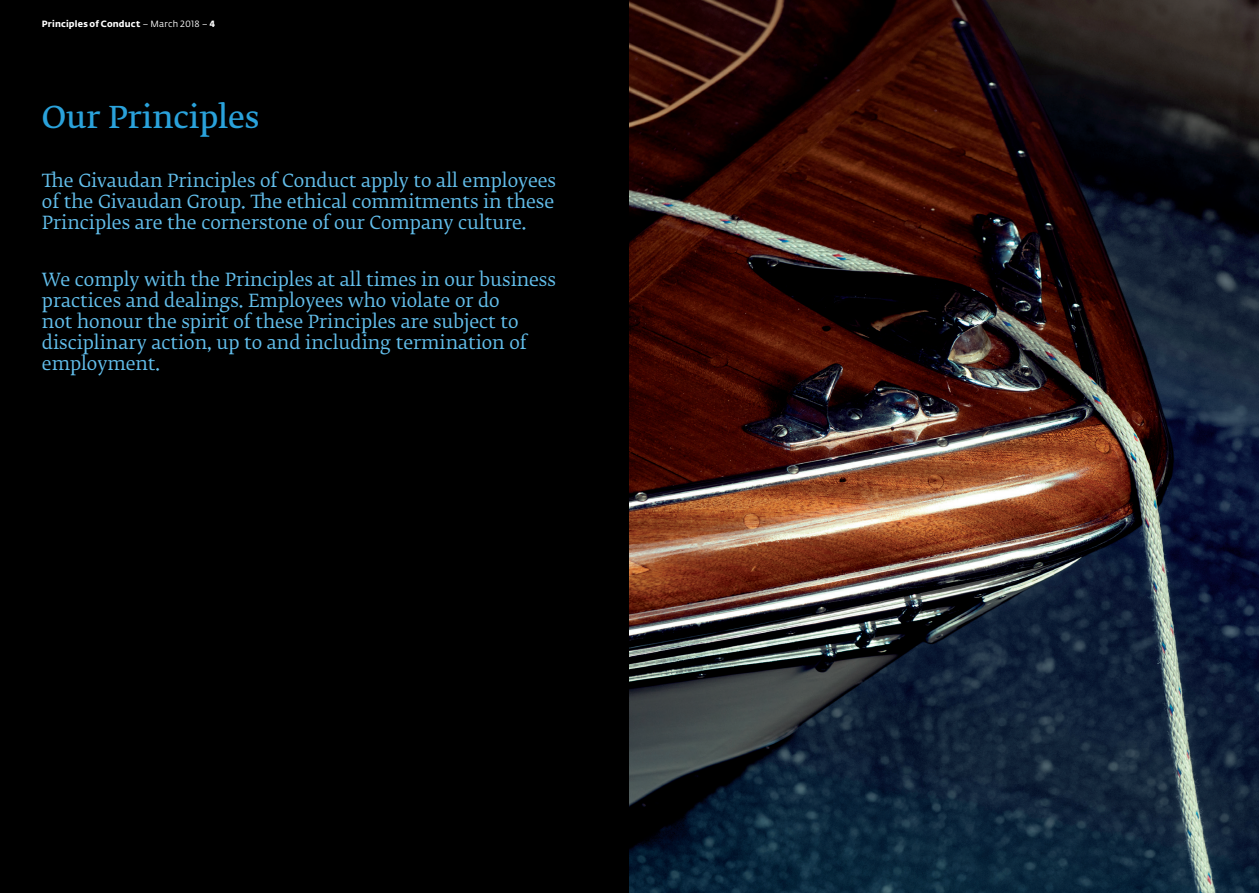
<style>
.page{position:relative;width:1259px;height:893px;background:#fff}
.page>*{position:absolute;margin:0;border:0;box-sizing:border-box;transform-origin:0 0}
.H1_turquoise{font:30px "Fedra Serif B Pro Demi";color:#2aa2db}
.H2_blue{font:18px/21px "Fedra Serif B Pro";color:#62beeb;text-align:justify}
.t1{font:9px "Fedra Sans Alt Pro Bold LF";letter-spacing:.02em;color:#fff}
.s1{font-family:"Fedra Sans Alt Pro Book LF"}
</style>
<div class="page">
<div style="left:0;top:0;width:629px;height:893px;background:#000"></div>
<img style="left:629px;top:0;width:630px;height:893px">
<p class="t1" style="left:42px;top:17px;width:175px">Principles of Conduct <span class="s1">– March 2018 –</span> 4</p>
<p class="H1_turquoise" style="left:42px;top:100px;width:219px">Our Principles</p>
<p class="H2_blue" style="left:42px;top:170px;width:515px">The Givaudan Principles of Conduct apply to all employees of the Givaudan Group. The ethical commitments in these Principles are the cornerstone of our Company culture.</p>
<p class="H2_blue" style="left:42px;top:269px;width:515px;text-align:left">We comply with the Principles at all times in our business practices and dealings. Employees who violate or do<br>not honour the spirit of these Principles are subject to disciplinary action, up to and including termination of employment.</p>
</div>
